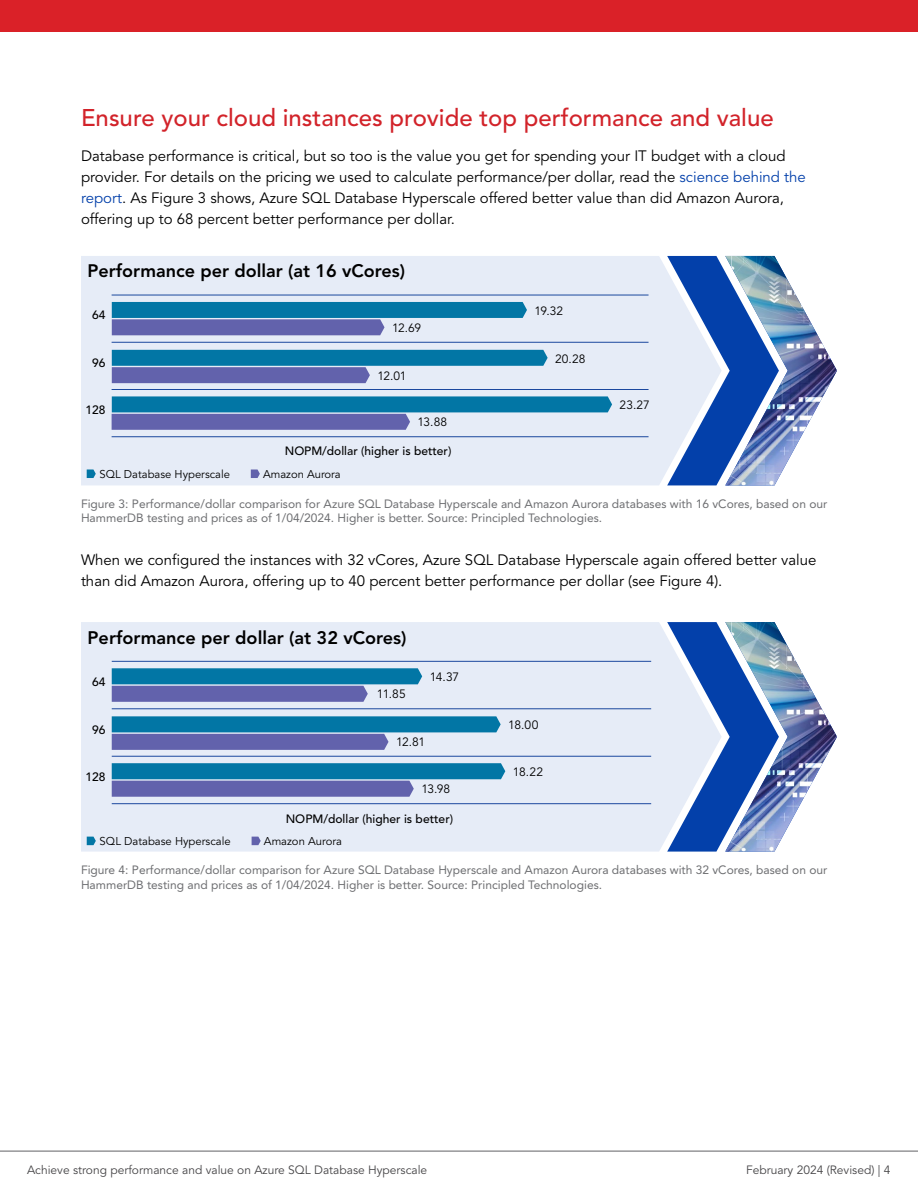
<style>
.page{position:relative;width:918px;height:1188px;background:#fff}
.page>*{position:absolute;margin:0;border:0;box-sizing:border-box;transform-origin:0 0}
.H3_-_Section_Heading{font:500 24px "Avenir LT Pro";color:#d2232a}
.t1{font:800 18.15px "Avenir LT Pro";color:#000}
.t2{font:800 18px "Avenir LT Pro";color:#000}
.Body{font:15px/21px "Avenir LT Pro";color:#000}
.t3{font:12px/14.4px "Avenir LT Pro";color:#6d6e71}
.t4{font:12px "Avenir LT Pro";color:#464547}
.t5{font:500 12px "Avenir LT Pro";color:#000}
.t6{font:12px "Avenir LT Pro";letter-spacing:-.02em;color:#000}
.t7{font:11.25px "Avenir LT Pro";color:#000}
.s1{color:#0340aa}
</style>
<div class="page">
<img style="left:722px;top:256px;width:115px;height:229px">
<svg style="left:81px;top:256px;width:641px;height:229px;background:#d8e1f2"></svg>
<hr style="left:112px;top:436px;width:537px;height:1px;background:#1b489e">
<hr style="left:112px;top:389px;width:537px;height:1px;background:#1b489e">
<hr style="left:112px;top:295px;width:537px;height:1px;background:#1b489e">
<hr style="left:112px;top:342px;width:537px;height:1px;background:#1b489e">
<svg style="left:112px;top:302px;width:415px;height:33px;background:#4f88b8"></svg>
<svg style="left:112px;top:350px;width:436px;height:33px;background:#548dba"></svg>
<svg style="left:112px;top:396px;width:500px;height:34px;background:#568dbb"></svg>
<svg style="left:87px;top:470px;width:9px;height:8px"></svg>
<svg style="left:251px;top:470px;width:9px;height:8px"></svg>
<img style="left:722px;top:622px;width:115px;height:230px">
<svg style="left:81px;top:622px;width:641px;height:230px;background:#d9e2f2"></svg>
<hr style="left:112px;top:803px;width:539px;height:1px;background:#1b489e">
<hr style="left:112px;top:756px;width:539px;height:1px;background:#1b489e">
<hr style="left:112px;top:661px;width:539px;height:1px;background:#1b489e">
<hr style="left:112px;top:708px;width:539px;height:1px;background:#1b489e">
<svg style="left:112px;top:668px;width:310px;height:34px;background:#477fb3"></svg>
<svg style="left:112px;top:716px;width:389px;height:34px;background:#4e86b7"></svg>
<svg style="left:112px;top:763px;width:393px;height:34px;background:#4a82b5"></svg>
<svg style="left:87px;top:837px;width:9px;height:8px"></svg>
<svg style="left:252px;top:837px;width:9px;height:8px"></svg>
<hr style="left:0;top:1151px;width:918px;height:1px;background:#616264">
<div style="left:0;top:0;width:918px;height:32px;background:#da2128"></div>
<h3 class="H3_-_Section_Heading" style="left:81px;top:104px;width:694px">Ensure your cloud instances provide top performance and value</h3>
<p class="Body" style="left:81px;top:145px;width:726px">Database performance is critical, but so too is the value you get for spending your IT budget with a cloud provider. For details on the pricing we used to calculate performance/per dollar, read the <span class="s1">science behind the report</span>. As Figure 3 shows, Azure SQL Database Hyperscale offered better value than did Amazon Aurora, offering up to 68 percent better performance per dollar.</p>
<p class="t2" style="left:88px;top:260px;width:319px">Performance per dollar (at 16 vCores)</p>
<p class="t5" style="left:92px;top:308px;width:15px">64</p>
<p class="t5" style="left:92px;top:356px;width:15px">96</p>
<p class="t5" style="left:86px;top:403px;width:22px">128</p>
<p class="t6" style="left:392px;top:321px;width:31px">12.69</p>
<p class="t6" style="left:377px;top:368px;width:31px">12.01</p>
<p class="t6" style="left:418px;top:415px;width:31px">13.88</p>
<p class="t5" style="left:285px;top:444px;width:168px">NOPM/dollar (higher is better)</p>
<p class="t7" style="left:100px;top:468px;width:132px">SQL Database Hyperscale</p>
<p class="t7" style="left:263px;top:468px;width:79px">Amazon Aurora</p>
<p class="t6" style="left:535px;top:304px;width:30px">19.32</p>
<p class="t6" style="left:555px;top:351px;width:32px">20.28</p>
<p class="t6" style="left:620px;top:398px;width:32px">23.27</p>
<p class="t3" style="left:81px;top:497px;width:748px">Figure 3: Performance/dollar comparison for Azure SQL Database Hyperscale and Amazon Aurora databases with 16 vCores, based on our<br>HammerDB testing and prices as of 1/04/2024. Higher is better. Source: Principled Technologies.</p>
<p class="Body" style="left:81px;top:550px;width:737px">When we configured the instances with 32 vCores, Azure SQL Database Hyperscale again offered better value than did Amazon Aurora, offering up to 40 percent better performance per dollar (see Figure 4).</p>
<p class="t1" style="left:88px;top:627px;width:321px">Performance per dollar (at 32 vCores)</p>
<p class="t5" style="left:92px;top:674px;width:15px">64</p>
<p class="t5" style="left:92px;top:723px;width:15px">96</p>
<p class="t5" style="left:86px;top:769px;width:22px">128</p>
<p class="t6" style="left:377px;top:687px;width:30px">11.85</p>
<p class="t6" style="left:430px;top:670px;width:31px">14.37</p>
<p class="t6" style="left:396px;top:735px;width:31px">12.81</p>
<p class="t6" style="left:421px;top:782px;width:30px">13.98</p>
<p class="t5" style="left:286px;top:811px;width:169px">NOPM/dollar (higher is better)</p>
<p class="t7" style="left:100px;top:835px;width:133px">SQL Database Hyperscale</p>
<p class="t7" style="left:264px;top:835px;width:80px">Amazon Aurora</p>
<p class="t6" style="left:508px;top:718px;width:32px">18.00</p>
<p class="t6" style="left:513px;top:765px;width:32px">18.22</p>
<p class="t3" style="left:81px;top:863px;width:748px">Figure 4: Performance/dollar comparison for Azure SQL Database Hyperscale and Amazon Aurora databases with 32 vCores, based on our<br>HammerDB testing and prices as of 1/04/2024. Higher is better. Source: Principled Technologies.</p>
<p class="t4" style="left:27px;top:1163px;width:402px">Achieve strong performance and value on Azure SQL Database Hyperscale</p>
<p class="t4" style="left:746px;top:1162px;width:146px">February 2024 (Revised) | 4</p>
</div>
